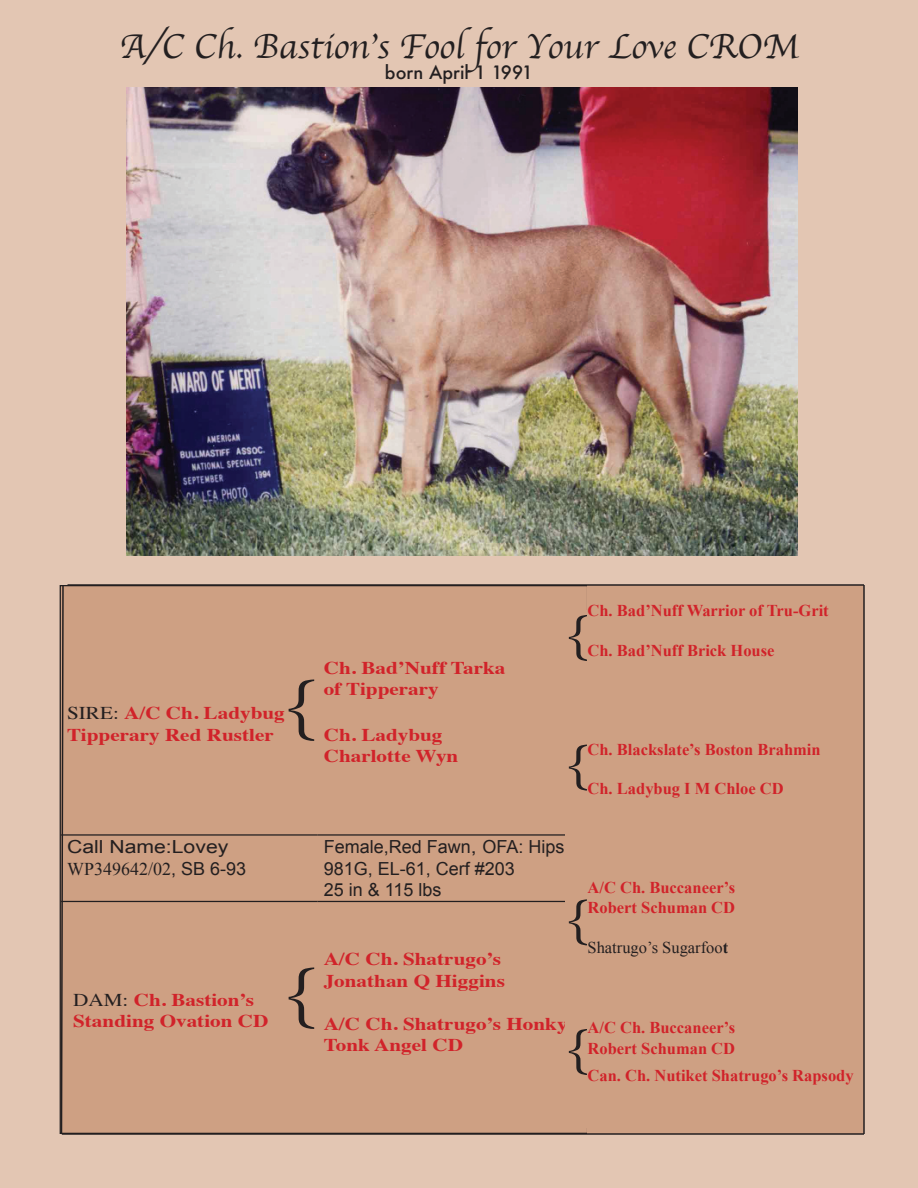
<style>
.page{position:relative;width:918px;height:1188px;background:#e3c6b3}
.page>*{position:absolute;margin:0;border:0;box-sizing:border-box;transform-origin:0 0}
.t1{font:72px "Times";color:#231f20}
.t2{font:54px "Times";color:#231f20}
.t3{font:36px "Apple Chancery";color:#231f20}
.t4{font:700 18px/21.6px "Times";color:#d1232a;scale:1.18 1}
.t5{font:18px/21.6px "Arial";color:#231f20}
.t6{font:18px "Times New Roman";color:#231f20}
.t7{font:18px "Arial";color:#231f20;scale:1.18 1}
.t8{font:500 18px "Futura";color:#231f20}
.t9{font:700 16.5px/19.8px "Times New Roman";color:#d1232a}
.t10{font:16.5px "Times New Roman";color:#231f20}
.s1{font-weight:400;color:#231f20}
.s2{font-family:"Arial"}
.s3{font-weight:700}
</style>
<div class="page">
<div style="left:60px;top:586px;width:528px;height:547px;background:#cea083"></div>
<hr style="left:318px;top:834px;width:267px;height:2px;background:#231f20">
<hr style="left:318px;top:901px;width:267px;height:1px;background:#231f20">
<hr style="left:61px;top:834px;width:257px;height:2px;background:#231f20">
<hr style="left:61px;top:901px;width:257px;height:1px;background:#231f20">
<div style="left:566px;top:611px;width:36px;height:517px;background:#cea083"></div>
<div style="left:588px;top:585px;width:276px;height:549px;background:#cea083"></div>
<hr style="left:67px;top:584px;width:797px;height:2px;background:#231f20">
<hr style="left:863px;top:585px;width:2px;height:549px;background:#231f20">
<hr style="left:62px;top:1133px;width:802px;height:2px;background:#231f20">
<svg style="left:60px;top:585px;width:5px;height:550px"></svg>
<img style="left:126px;top:88px;width:672px;height:467px">
<h3 class="t3" style="left:120px;top:18px;width:680px">A/C Ch. Bastion’s Fool for Your Love CROM</h3>
<p class="t8" style="left:385px;top:60px;width:149px">born April 1 1991</p>
<h1 class="t1" style="left:284px;top:637px;width:36px">{</h1>
<p class="t4" style="left:67px;top:700px;width:186px"><span class="s1">SIRE:</span> A/C Ch. Ladybug<br>Tipperary Red Rustler</p>
<p class="t4" style="left:324px;top:655px;width:156px">Ch. Bad’Nuff Tarka of Tipperary</p>
<p class="t4" style="left:324px;top:722px;width:116px">Ch. Ladybug<br>Charlotte Wyn</p>
<p class="t9" style="left:588px;top:600px;width:243px">Ch. Bad’Nuff Warrior of Tru-Grit</p>
<p class="t9" style="left:588px;top:640px;width:189px">Ch. Bad’Nuff Brick House</p>
<h2 class="t2" style="left:566px;top:583px;width:27px">{</h2>
<p class="t9" style="left:588px;top:739px;width:235px">Ch. Blackslate’s Boston Brahmin</p>
<p class="t9" style="left:588px;top:779px;width:198px">Ch. Ladybug I M Chloe CD</p>
<h2 class="t2" style="left:566px;top:712px;width:27px">{</h2>
<p class="t7" style="left:67px;top:835px;width:138px">Call Name:Lovey</p>
<p class="t6" style="left:67px;top:857px;width:181px">WP349642/02<span class="s2">, SB 6-93</span></p>
<p class="t4" style="left:73px;top:987px;width:167px"><span class="s1">DAM:</span> Ch. Bastion’s<br>Standing Ovation CD</p>
<h1 class="t1" style="left:284px;top:925px;width:36px">{</h1>
<p class="t5" style="left:324px;top:836px;width:247px">Female,Red Fawn, OFA: Hips:<br>981G, EL-61, Cerf #203<br>25 in &amp; 115 lbs</p>
<p class="t9" style="left:588px;top:878px;width:149px">A/C Ch. Buccaneer’s<br>Robert Schuman CD</p>
<p class="t10" style="left:588px;top:936px;width:142px">Shatrugo’s Sugarfoo<span class="s3">t</span></p>
<h2 class="t2" style="left:566px;top:867px;width:27px">{</h2>
<p class="t4" style="left:324px;top:947px;width:155px">A/C Ch. Shatrugo’s<br>Jonathan Q Higgins</p>
<p class="t4" style="left:324px;top:1011px;width:208px;line-height:21px">A/C Ch. Shatrugo’s Honky<br>Tonk Angel CD</p>
<p class="t9" style="left:588px;top:1017px;width:149px;line-height:21px">A/C Ch. Buccaneer’s<br>Robert Schuman CD</p>
<p class="t9" style="left:588px;top:1065px;width:268px">Can. Ch. Nutiket Shatrugo’s Rapsody</p>
<h2 class="t2" style="left:566px;top:997px;width:27px">{</h2>
</div>
